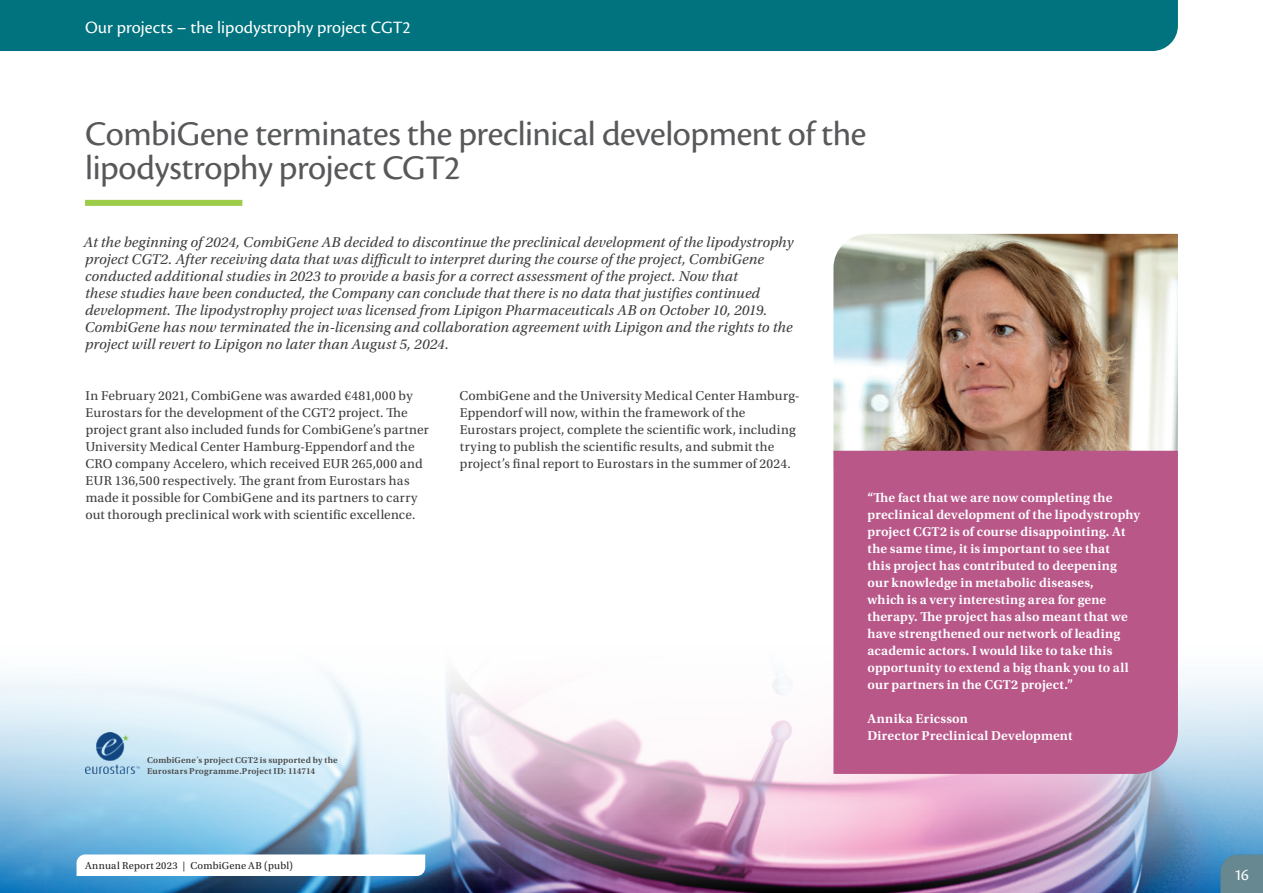
<style>
.page{position:relative;width:1263px;height:893px;background:#fff}
.page>*{position:absolute;margin:0;border:0;box-sizing:border-box;transform-origin:0 0}
.t1{font:36px/34px "Cronos Pro";letter-spacing:-.01em;color:#57585a}
.t2{font:18px "Cronos Pro";color:#fff}
.t3{font:16.5px "Cronos Pro";color:#fff}
.t4{font:italic 15px/17px "Utopia Std";letter-spacing:.005em;color:#3e3e3f}
.t5{font:13.5px/17px "Utopia Std";letter-spacing:.01em;color:#3e3e3f}
.t6{font:600 13.5px/17px "Utopia Std";letter-spacing:.01em;color:#fff}
.t7{font:10.5px "Utopia Std";letter-spacing:.025em;color:#231f20}
.t8{font:600 9px/10.5px "Utopia Std";letter-spacing:.025em;color:#4b4c4d}
</style>
<div class="page">
<div style="left:0;top:0;width:1178px;height:51px;background:#00737e"></div>
<img style="left:0;top:675px;width:1263px;height:218px">
<div style="left:1220px;top:855px;width:43px;height:38px;background:#678890"></div>
<div style="left:85px;top:200px;width:157px;height:6px;background:#9ccc48"></div>
<img style="left:85px;top:733px;width:55px;height:40px">
<img style="left:833px;top:234px;width:345px;height:217px">
<div style="left:833px;top:451px;width:345px;height:323px;background:#b95789"></div>
<svg style="left:77px;top:854px;width:348px;height:22px"></svg>
<h2 class="t2" style="left:85px;top:17px;width:327px">Our projects – the lipodystrophy project CGT2</h2>
<h1 class="t1" style="left:85px;top:116px;width:783px">CombiGene terminates the preclinical development of the lipodystrophy project CGT2</h1>
<p class="t4" style="left:83px;top:234px;width:711px">At the beginning of 2024, CombiGene AB decided to discontinue the preclinical development of the lipodystrophy project CGT2. After receiving data that was difficult to interpret during the course of the project, CombiGene conducted additional studies in 2023 to provide a basis for a correct assessment of the project. Now that<br>these studies have been conducted, the Company can conclude that there is no data that justifies continued development. The lipodystrophy project was licensed from Lipigon Pharmaceuticals AB on October 10, 2019.<br>CombiGene has now terminated the in-licensing and collaboration agreement with Lipigon and the rights to the project will revert to Lipigon no later than August 5, 2024.</p>
<p class="t5" style="left:85px;top:387px;width:345px">In February 2021, CombiGene was awarded €481,000 by Eurostars for the development of the CGT2 project. The project grant also included funds for CombiGene’s partner University Medical Center Hamburg-Eppendorf and the CRO company Accelero, which received EUR 265,000 and EUR 136,500 respectively. The grant from Eurostars has made it possible for CombiGene and its partners to carry out thorough preclinical work with scientific excellence.</p>
<p class="t5" style="left:460px;top:387px;width:342px">CombiGene and the University Medical Center Hamburg-Eppendorf will now, within the framework of the Eurostars project, complete the scientific work, including trying to publish the scientific results, and submit the project’s final report to Eurostars in the summer of 2024.</p>
<p class="t8" style="left:147px;top:755px;width:192px">CombiGene´s project CGT2 is supported by the<br>Eurostars Programme.Project ID: 114714</p>
<p class="t7" style="left:85px;top:860px;width:209px">Annual Report 2023 | CombiGene AB (publ)</p>
<p class="t6" style="left:867px;top:489px;width:274px">“The fact that we are now completing the preclinical development of the lipodystrophy project CGT2 is of course disappointing. At the same time, it is important to see that<br>this project has contributed to deepening our knowledge in metabolic diseases,<br>which is a very interesting area for gene therapy. The project has also meant that we have strengthened our network of leading academic actors. I would like to take this opportunity to extend a big thank you to all our partners in the CGT2 project.”</p>
<p class="t6" style="left:867px;top:710px;width:206px">Annika Ericsson<br>Director Preclinical Development</p>
<p class="t3" style="left:1234px;top:866px;width:16px">16</p>
</div>
